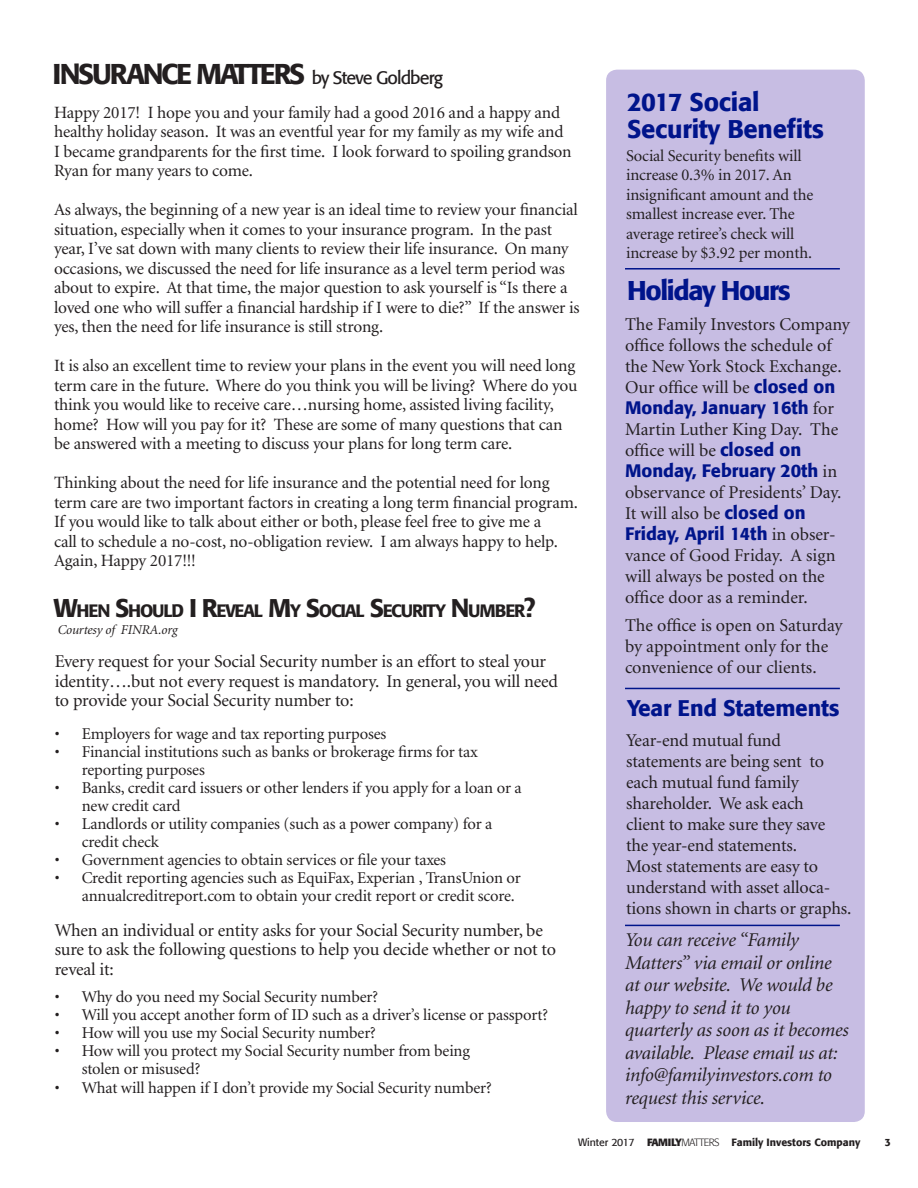
<style>
.page{position:relative;width:918px;height:1188px;background:#fff}
.page>*{position:absolute;margin:0;border:0;box-sizing:border-box;transform-origin:0 0}
.t1{font:500 28.5px "Formata";letter-spacing:-.08em;color:#231f20}
.t2{font:500 27px "Formata";letter-spacing:-.05em;color:#00148b}
.t3{font:500 25.5px/27px "Formata";letter-spacing:-.01em;color:#00148b}
.t4{font:500 22.5px "Formata";letter-spacing:-.01em;color:#00148b}
.t5{font:italic 19.5px/22.5px "Minion";letter-spacing:-.01em;color:#231f20}
.t6{font:18px/21px "Minion";letter-spacing:-.01em;color:#231f20}
.t7{font:500 18px "Formata";color:#00148b}
.t8{font:500 17.85px "Formata";letter-spacing:-.07em;color:#231f20}
.t9{font:17.25px/19.5px "Minion";letter-spacing:-.01em;color:#231f20}
.t10{font:16.5px/18px "Minion";letter-spacing:-.01em;color:#231f20}
.t11{font:italic 13.5px "Minion";letter-spacing:-.01em;color:#231f20}
.t12{font:500 10.5px "Formata";color:#231f20}
.s1{font-weight:400;font-size:18px}
.s2{font-size:25.5px}
.s3{font-family:"Formata";font-weight:500;color:#00148b}
.s4{font-family:"Minion";font-weight:400;color:#231f20}
.s5{font-weight:400}
.s6{font-weight:700}
.s7{font-weight:300}
</style>
<div class="page">
<div style="left:606px;top:70px;width:259px;height:1052px;background:#c7bde3;border-radius:11px"></div>
<hr style="left:625px;top:268px;width:215px;height:2px;background:#00148b">
<hr style="left:625px;top:925px;width:215px;height:1px;background:#00148b">
<hr style="left:625px;top:688px;width:215px;height:1px;background:#00148b">
<h1 class="t1" style="left:53px;top:56px;width:392px">INSURANCE MATTERS <span class="s1">by Steve Goldberg</span></h1>
<p class="t9" style="left:54px;top:103px;width:519px">Happy 2017! I hope you and your family had a good 2016 and a happy and healthy holiday season. It was an eventful year for my family as my wife and I became grandparents for the first time. I look forward to spoiling grandson Ryan for many years to come.</p>
<p class="t9" style="left:54px;top:201px;width:527px">As always, the beginning of a new year is an ideal time to review your financial situation, especially when it comes to your insurance program. In the past year, I’ve sat down with many clients to review their life insurance. On many occasions, we discussed the need for life insurance as a level term period was about to expire. At that time, the major question to ask yourself is “Is there a loved one who will suffer a financial hardship if I were to die?” If the answer is yes, then the need for life insurance is still strong.</p>
<p class="t9" style="left:54px;top:357px;width:525px">It is also an excellent time to review your plans in the event you will need long term care in the future. Where do you think you will be living? Where do you think you would like to receive care…nursing home, assisted living facility, home? How will you pay for it? These are some of many questions that can be answered with a meeting to discuss your plans for long term care.</p>
<p class="t9" style="left:54px;top:474px;width:526px">Thinking about the need for life insurance and the potential need for long term care are two important factors in creating a long term financial program.<br>If you would like to talk about either or both, please feel free to give me a<br>call to schedule a no-cost, no-obligation review. I am always happy to help.<br>Again, Happy 2017!!!</p>
<p class="t8" style="left:54px;top:600px;width:483px"><span class="s2">W</span>HEN <span class="s2">S</span>HOULD <span class="s2">I R</span>EVEAL <span class="s2">M</span>Y <span class="s2">S</span>OCIAL <span class="s2">S</span>ECURITY <span class="s2">N</span> UMBER<span class="s2">?</span></p>
<p class="t11" style="left:58px;top:623px;width:121px">Courtesy of FINRA.org</p>
<p class="t6" style="left:55px;top:653px;width:505px;line-height:19.5px">Every request for your Social Security number is an effort to steal your identity….but not every request is mandatory. In general, you will need to provide your Social Security number to:</p>
<p class="t10" style="left:55px;top:726px;width:333px">• Employers for wage and tax reporting purposes</p>
<p class="t10" style="left:82px;top:744px;width:398px;text-indent:-27px">• Financial institutions such as banks or brokerage firms for tax reporting purposes</p>
<p class="t10" style="left:82px;top:780px;width:441px;text-indent:-27px">• Banks, credit card issuers or other lenders if you apply for a loan or a new credit card</p>
<p class="t10" style="left:82px;top:816px;width:412px;text-indent:-27px">• Landlords or utility companies (such as a power company) for a credit check</p>
<p class="t10" style="left:55px;top:852px;width:393px">• Government agencies to obtain services or file your taxes</p>
<p class="t10" style="left:82px;top:870px;width:441px;text-indent:-27px">• Credit reporting agencies such as EquiFax, Experian , TransUnion or annualcreditreport.com to obtain your credit report or credit score.</p>
<p class="t6" style="left:55px;top:921px;width:503px;line-height:19.5px">When an individual or entity asks for your Social Security number, be sure to ask the following questions to help you decide whether or not to reveal it:</p>
<p class="t10" style="left:55px;top:988px;width:325px">• Why do you need my Social Security number?</p>
<p class="t10" style="left:55px;top:1006px;width:495px">• Will you accept another form of ID such as a driver’s license or passport?</p>
<p class="t10" style="left:55px;top:1024px;width:323px">• How will you use my Social Security number?</p>
<p class="t10" style="left:82px;top:1042px;width:390px;text-indent:-27px">• How will you protect my Social Security number from being stolen or misused?</p>
<p class="t10" style="left:55px;top:1080px;width:438px">• What will happen if I don’t provide my Social Security number?</p>
<h3 class="t3" style="left:627px;top:88px;width:198px">2017 Social<br>Security Benefits</h3>
<p class="t10" style="left:626px;top:146px;width:189px;line-height:19.5px">Social Security benefits will increase 0.3% in 2017. An insignificant amount and the smallest increase ever. The average retiree’s check will increase by $3.92 per month.</p>
<h2 class="t2" style="left:627px;top:274px;width:165px">Holiday Hours</h2>
<p class="t6" style="left:625px;top:315px;width:226px">The Family Investors Company office follows the schedule of the New York Stock Exchange.<br>Our office will be <span class="s3">closed on</span></p>
<p class="t7" style="left:625px;top:397px;width:210px">Monday, January 16th <span class="s4">for</span></p>
<p class="t6" style="left:625px;top:420px;width:215px">Martin Luther King Day. The office will be <span class="s3">closed on</span></p>
<p class="t7" style="left:625px;top:460px;width:214px">Monday, February 20th <span class="s4">in</span></p>
<p class="t6" style="left:625px;top:483px;width:218px">observance of Presidents’ Day.<br>It will also be <span class="s3">closed on</span></p>
<p class="t7" style="left:625px;top:523px;width:212px">Friday, April 14th <span class="s4">in obser-</span></p>
<p class="t6" style="left:625px;top:546px;width:212px">vance of Good Friday. A sign will always be posted on the office door as a reminder.</p>
<p class="t6" style="left:625px;top:616px;width:219px">The office is open on Saturday by appointment only for the convenience of our clients.</p>
<h3 class="t4" style="left:627px;top:694px;width:214px">Year End Statements</h3>
<p class="t6" style="left:626px;top:730px;width:227px">Year-end mutual fund statements are being sent to each mutual fund family shareholder. We ask each<br>client to make sure they save the year-end statements.<br>Most statements are easy to understand with asset alloca&shy;tions shown in charts or graphs.</p>
<p class="t5" style="left:625px;top:929px;width:225px">You can receive “Family<br>Matters” via email or online at our website. We would be happy to send it to you quarterly as soon as it becomes available. Please email us at: info@familyinvestors.com to request this service.</p>
<p class="t12" style="left:578px;top:1136px;width:284px"><span class="s5">Winter 2017</span> <span class="s6">FAMILY</span><span class="s7">MATTERS</span> Family Investors Company</p>
<p class="t12" style="left:885px;top:1136px;width:8px">3</p>
</div>
